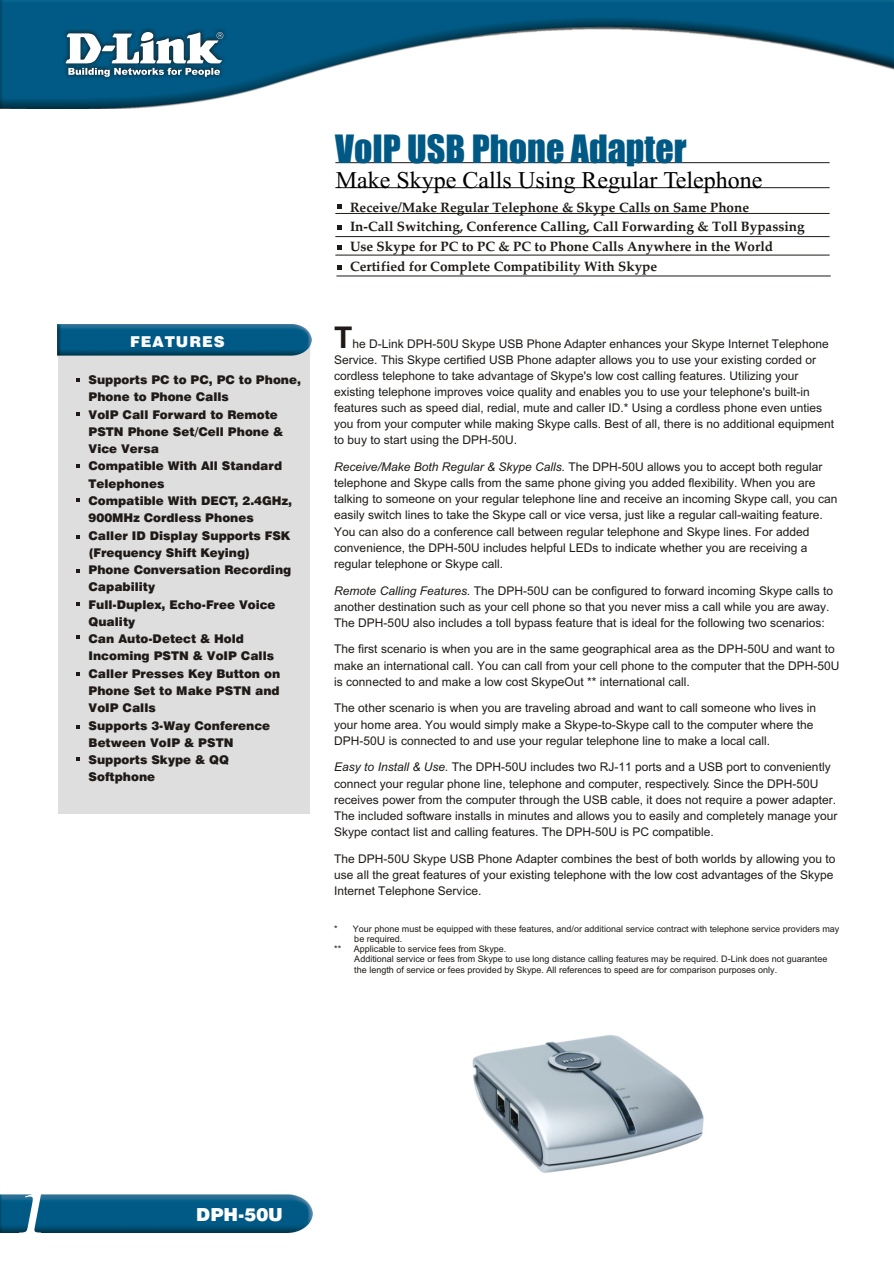
<style>
.page{position:relative;width:894px;height:1263px;background:#fff}
.page>*{position:absolute;margin:0;border:0;box-sizing:border-box;transform-origin:0 0}
.t1{font:italic 62.4px "Times New Roman";color:#fff;scale:1.41 1}
.t2{font:36px "Impact";color:#005985}
.t3{font:700 30px "Arial";color:#1f1a17}
.t4{font:24px "Times New Roman";color:#000}
.t5{font:18px "Swis 721 Blk BT";color:#fff}
.t6{font:15px "Swis 721 Blk BT";letter-spacing:.065em;color:#fff}
.t7{font:700 13.5px/20px "Palatino Linotype";color:#1f1a17}
.t8{font:12px/16px "Arial";color:#1f1a17}
.t9{font:12px/17.2px "Swis 721 Blk BT";color:#1f1a17}
.t10{font:9px/10.1px "Arial";color:#1f1a17}
.s1{font-style:italic}
</style>
<div class="page">
<img style="left:0;top:1194px;width:313px;height:38px">
<div style="left:58px;top:335px;width:251px;height:479px;background:#dedede"></div>
<svg style="left:76px;top:378px;width:4px;height:4px"></svg>
<svg style="left:76px;top:602px;width:4px;height:4px"></svg>
<svg style="left:76px;top:464px;width:4px;height:4px"></svg>
<svg style="left:76px;top:636px;width:4px;height:3px"></svg>
<svg style="left:76px;top:412px;width:4px;height:4px"></svg>
<svg style="left:76px;top:498px;width:4px;height:4px"></svg>
<svg style="left:76px;top:672px;width:4px;height:4px"></svg>
<svg style="left:76px;top:758px;width:4px;height:3px"></svg>
<svg style="left:76px;top:535px;width:4px;height:4px"></svg>
<svg style="left:76px;top:569px;width:4px;height:4px"></svg>
<svg style="left:76px;top:725px;width:4px;height:4px"></svg>
<svg style="left:338px;top:205px;width:4px;height:4px"></svg>
<svg style="left:338px;top:266px;width:4px;height:4px"></svg>
<svg style="left:338px;top:225px;width:4px;height:4px"></svg>
<svg style="left:338px;top:245px;width:4px;height:4px"></svg>
<hr style="left:335px;top:162px;width:495px;height:1px;background:#1f1a17">
<hr style="left:335px;top:187px;width:495px;height:1px;background:#1f1a17">
<hr style="left:335px;top:213px;width:495px;height:1px;background:#1f1a17">
<hr style="left:336px;top:276px;width:495px;height:1px;background:#1f1a17">
<hr style="left:335px;top:236px;width:495px;height:1px;background:#1f1a17">
<hr style="left:335px;top:255px;width:495px;height:1px;background:#1f1a17">
<img style="left:57px;top:325px;width:254px;height:30px">
<img style="left:0;top:0;width:894px;height:108px">
<img style="left:62px;top:29px;width:165px;height:51px">
<svg style="left:66px;top:32px;width:157px;height:45px"></svg>
<img style="left:472px;top:1035px;width:232px;height:138px">
<p class="t6" style="left:130px;top:335px;width:96px">FEATURES</p>
<p class="t9" style="left:89px;top:372px;width:214px">Supports PC to PC, PC to Phone,<br>Phone to Phone Calls<br>VoIP Call Forward to Remote<br>PSTN Phone Set/Cell Phone &amp;<br>Vice Versa<br>Compatible With All Standard<br>Telephones<br>Compatible With DECT, 2.4GHz,<br>900MHz Cordless Phones<br>Caller ID Display Supports FSK (Frequency Shift Keying)<br>Phone Conversation Recording<br>Capability<br>Full-Duplex, Echo-Free Voice<br>Quality<br>Can Auto-Detect &amp; Hold<br>Incoming PSTN &amp; VoIP Calls<br>Caller Presses Key Button on<br>Phone Set to Make PSTN and<br>VoIP Calls<br>Supports 3-Way Conference<br>Between VoIP &amp; PSTN<br>Supports Skype &amp; QQ<br>Softphone</p>
<h2 class="t2" style="left:335px;top:134px;width:353px">VoIP USB Phone Adapter</h2>
<h3 class="t4" style="left:336px;top:171px;width:428px">Make Skype Calls Using Regular Telephone</h3>
<p class="t7" style="left:350px;top:199px;width:456px">Receive/Make Regular Telephone &amp; Skype Calls on Same Phone<br>In-Call Switching, Conference Calling, Call Forwarding &amp; Toll Bypassing Use Skype for PC to PC &amp; PC to Phone Calls Anywhere in the World Certified for Complete Compatibility With Skype</p>
<h3 class="t3" style="left:334px;top:326px;width:20px">T</h3>
<p class="t8" style="left:334px;top:337px;width:501px;text-indent:18px">he D-Link DPH-50U Skype USB Phone Adapter enhances your Skype Internet Telephone Service. This Skype certified USB Phone adapter allows you to use your existing corded or cordless telephone to take advantage of Skype's low cost calling features. Utilizing your existing telephone improves voice quality and enables you to use your telephone's built-in features such as speed dial, redial, mute and caller ID.* Using a cordless phone even unties you from your computer while making Skype calls. Best of all, there is no additional equipment to buy to start using the DPH-50U.</p>
<p class="t8" style="left:334px;top:460px;width:505px"><span class="s1">Receive/Make Both Regular &amp; Skype Calls.</span> The DPH-50U allows you to accept both regular telephone and Skype calls from the same phone giving you added flexibility. When you are talking to someone on your regular telephone line and receive an incoming Skype call, you can easily switch lines to take the Skype call or vice versa, just like a regular call-waiting feature.<br>You can also do a conference call between regular telephone and Skype lines. For added convenience, the DPH-50U includes helpful LEDs to indicate whether you are receiving a regular telephone or Skype call.</p>
<p class="t8" style="left:334px;top:583px;width:501px"><span class="s1">Remote Calling Features.</span> The DPH-50U can be configured to forward incoming Skype calls to another destination such as your cell phone so that you never miss a call while you are away.<br>The DPH-50U also includes a toll bypass feature that is ideal for the following two scenarios:</p>
<p class="t8" style="left:334px;top:642px;width:507px">The first scenario is when you are in the same geographical area as the DPH-50U and want to make an international call. You can call from your cell phone to the computer that the DPH-50U is connected to and make a low cost SkypeOut ** international call.</p>
<p class="t8" style="left:334px;top:701px;width:483px">The other scenario is when you are traveling abroad and want to call someone who lives in your home area. You would simply make a Skype-to-Skype call to the computer where the<br>DPH-50U is connected to and use your regular telephone line to make a local call.</p>
<p class="t8" style="left:334px;top:760px;width:505px"><span class="s1">Easy to Install &amp; Use.</span> The DPH-50U includes two RJ-11 ports and a USB port to conveniently connect your regular phone line, telephone and computer, respectively. Since the DPH-50U receives power from the computer through the USB cable, it does not require a power adapter.<br>The included software installs in minutes and allows you to easily and completely manage your Skype contact list and calling features. The DPH-50U is PC compatible.</p>
<p class="t8" style="left:334px;top:851px;width:503px">The DPH-50U Skype USB Phone Adapter combines the best of both worlds by allowing you to use all the great features of your existing telephone with the low cost advantages of the Skype<br>Internet Telephone Service.</p>
<p class="t10" style="left:334px;top:925px;width:507px">* Your phone must be equipped with these features, and/or additional service contract with telephone service providers may</p>
<p class="t10" style="left:354px;top:935px;width:50px">be required.</p>
<p class="t10" style="left:334px;top:945px;width:9px">**</p>
<p class="t10" style="left:354px;top:945px;width:475px">Applicable to service fees from Skype.<br>Additional service or fees from Skype to use long distance calling features may be required. D-Link does not guarantee the length of service or fees provided by Skype. All references to speed are for comparison purposes only.</p>
<h1 class="t1" style="left:8px;top:1190px;width:40px">1</h1>
<h3 class="t5" style="left:196px;top:1207px;width:88px">DPH-50U</h3>
</div>
